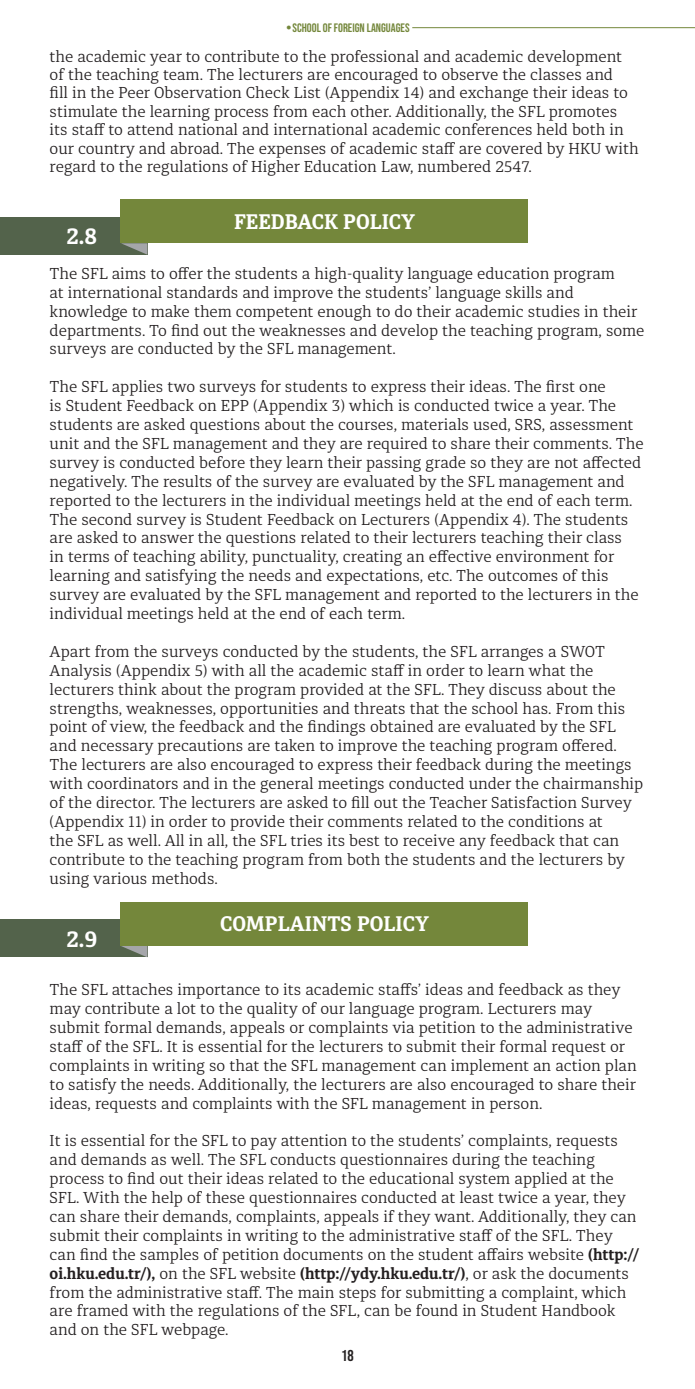
<style>
.page{position:relative;width:695px;height:1389px;background:#fff}
.page>*{position:absolute;margin:0;border:0;box-sizing:border-box;transform-origin:0 0}
.t1{font:700 22.75px "Diaria Pro";color:#fff}
.t2{font:700 21px "Diaria Pro";color:#fff}
.t3{font:300 15.75px/18.9px "Diaria Pro";color:#231f20}
.t4{font:15.75px "Bebas Neue";color:#231f20}
.t5{font:12.25px "Bebas Neue";color:#74873b}
.s1{font-family:"Neo Sans Italic TR"}
.s2{font-weight:700}
</style>
<div class="page">
<hr style="left:412px;top:27px;width:282px;height:1px;background:#74873b">
<div style="left:0;top:217px;width:147px;height:38px;background:#53634b"></div>
<div style="left:0;top:919px;width:147px;height:38px;background:#53634b"></div>
<div style="left:121px;top:199px;width:406px;height:44px;background:#74873b"></div>
<div style="left:121px;top:902px;width:406px;height:44px;background:#74873b"></div>
<svg style="left:121px;top:243px;width:26px;height:12px"></svg>
<svg style="left:121px;top:946px;width:26px;height:11px"></svg>
<p class="t5" style="left:285px;top:21px;width:126px"><span class="s1">•</span> SCHOOL OF FOREIGN LANGUAGES</p>
<p class="t3" style="left:50px;top:47px;width:590px;line-height:18.4px">the academic year to contribute to the professional and academic development of the teaching team. The lecturers are encouraged to observe the classes and<br>fill in the Peer Observation Check List (Appendix 14) and exchange their ideas to stimulate the learning process from each other. Additionally, the SFL promotes its staff to attend national and international academic conferences held both in our country and abroad. The expenses of academic staff are covered by HKU with regard to the regulations of Higher Education Law, numbered 2547.</p>
<h1 class="t1" style="left:66px;top:222px;width:32px">2.8</h1>
<h2 class="t2" style="left:234px;top:208px;width:183px">FEEDBACK POLICY</h2>
<p class="t3" style="left:50px;top:264px;width:596px">The SFL aims to offer the students a high-quality language education program<br>at international standards and improve the students’ language skills and knowledge to make them competent enough to do their academic studies in their departments. To find out the weaknesses and develop the teaching program, some surveys are conducted by the SFL management.</p>
<p class="t3" style="left:50px;top:377px;width:595px">The SFL applies two surveys for students to express their ideas. The first one<br>is Student Feedback on EPP (Appendix 3) which is conducted twice a year. The students are asked questions about the courses, materials used, SRS, assessment unit and the SFL management and they are required to share their comments. The survey is conducted before they learn their passing grade so they are not affected negatively. The results of the survey are evaluated by the SFL management and reported to the lecturers in the individual meetings held at the end of each term.<br>The second survey is Student Feedback on Lecturers (Appendix 4). The students are asked to answer the questions related to their lecturers teaching their class<br>in terms of teaching ability, punctuality, creating an effective environment for learning and satisfying the needs and expectations, etc. The outcomes of this survey are evaluated by the SFL management and reported to the lecturers in the individual meetings held at the end of each term.</p>
<p class="t3" style="left:50px;top:642px;width:595px">Apart from the surveys conducted by the students, the SFL arranges a SWOT Analysis (Appendix 5) with all the academic staff in order to learn what the lecturers think about the program provided at the SFL. They discuss about the strengths, weaknesses, opportunities and threats that the school has. From this point of view, the feedback and the findings obtained are evaluated by the SFL and necessary precautions are taken to improve the teaching program offered.<br>The lecturers are also encouraged to express their feedback during the meetings with coordinators and in the general meetings conducted under the chairmanship of the director. The lecturers are asked to fill out the Teacher Satisfaction Survey (Appendix 11) in order to provide their comments related to the conditions at<br>the SFL as well. All in all, the SFL tries its best to receive any feedback that can contribute to the teaching program from both the students and the lecturers by using various methods.</p>
<h1 class="t1" style="left:66px;top:925px;width:32px">2.9</h1>
<h2 class="t2" style="left:220px;top:911px;width:210px">COMPLAINTS POLICY</h2>
<p class="t3" style="left:50px;top:980px;width:588px">The SFL attaches importance to its academic staffs’ ideas and feedback as they may contribute a lot to the quality of our language program. Lecturers may submit formal demands, appeals or complaints via petition to the administrative staff of the SFL. It is essential for the lecturers to submit their formal request or complaints in writing so that the SFL management can implement an action plan to satisfy the needs. Additionally, the lecturers are also encouraged to share their ideas, requests and complaints with the SFL management in person.</p>
<p class="t3" style="left:50px;top:1132px;width:591px">It is essential for the SFL to pay attention to the students’ complaints, requests and demands as well. The SFL conducts questionnaires during the teaching process to find out their ideas related to the educational system applied at the SFL. With the help of these questionnaires conducted at least twice a year, they can share their demands, complaints, appeals if they want. Additionally, they can submit their complaints in writing to the administrative staff of the SFL. They can find the samples of petition documents on the student affairs website <span class="s2">(http:// oi.hku.edu.tr/),</span> on the SFL website <span class="s2">(http://ydy.hku.edu.tr/)</span>, or ask the documents from the administrative staff. The main steps for submitting a complaint, which are framed with the regulations of the SFL, can be found in Student Handbook and on the SFL webpage.</p>
<p class="t4" style="left:341px;top:1346px;width:14px">18</p>
</div>
